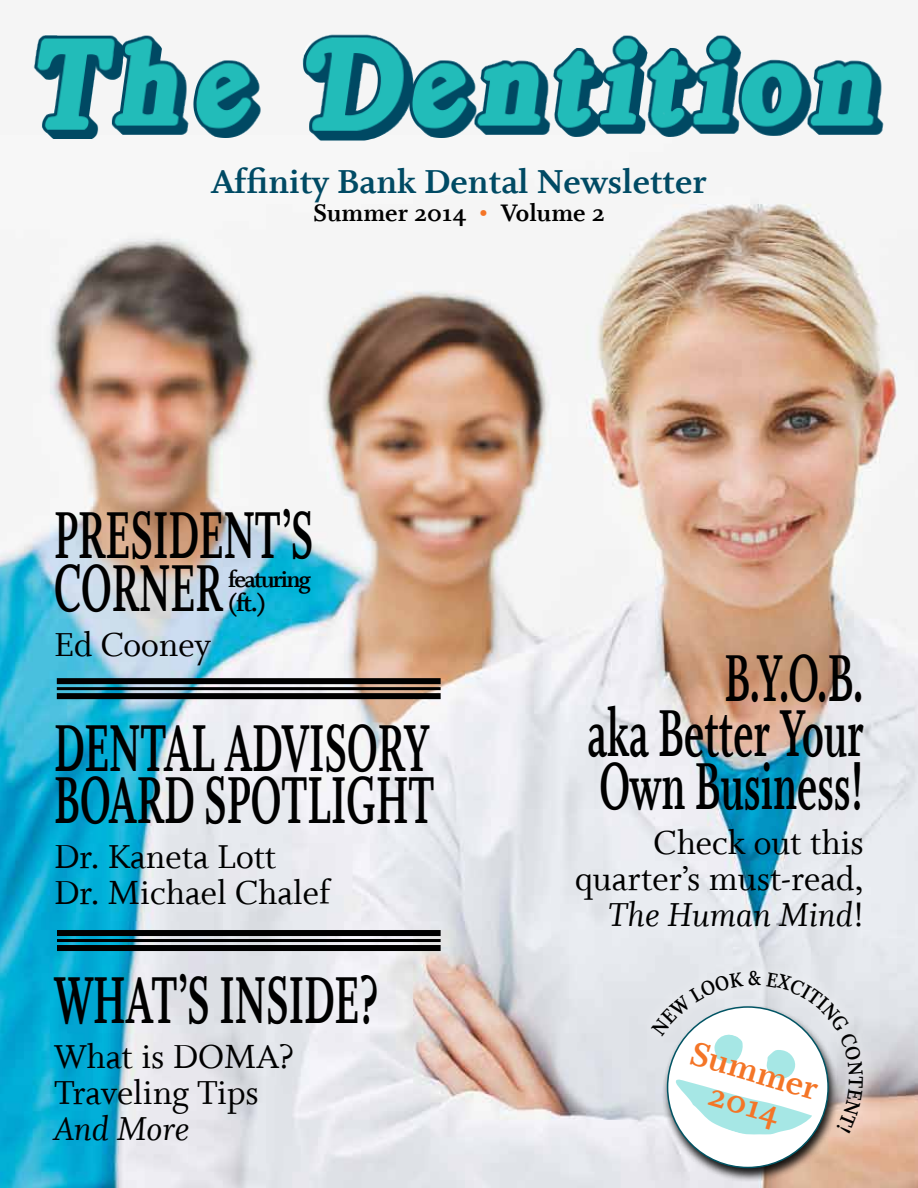
<style>
.page{position:relative;width:918px;height:1188px;background:#f5f5f5}
.page>*{position:absolute;margin:0;border:0;box-sizing:border-box;transform-origin:0 0}
.t1{font:75px/55.5px "Whitman Bold LF";color:#000;text-align:right;scale:.58 1}
.t2{font:37.5px/36px "Whitman Roman LF";color:#000}
.t3{font:37.5px "Whitman Bold Os F";color:#004a64}
.t4{font:37.5px "Whitman Italic LF";color:#000}
.t5{font:37.5px/34.5px "Whitman Bold Os F";color:#f47527;text-align:center}
.t6{font:37.5px "Whitman Italic Os F";color:#000}
.t7{font:27px "Whitman Bold Os F";color:#000}
.t8{font:27px "Whitman Bold LF";color:#000}
.t9{font:25.5px "Whitman Bold LF";letter-spacing:-.07em;color:#000}
.t10{font:22.8px "Whitman Bold Os F";color:#000;scale:.87 1}
.s1{color:#f47527}
.s2{font-family:"Whitman Roman LF"}
</style>
<div class="page">
<img style="left:0;top:204px;width:918px;height:984px">
<img style="left:33px;top:34px;width:851px;height:107px">
<div style="left:662px;top:1004px;width:178px;height:178px;background:#000;opacity:.9"></div>
<div style="left:668px;top:1007px;width:160px;height:161px;background:#fff;border-radius:50%"></div>
<div style="left:638px;top:957px;width:240px;height:190px;background:#fff;opacity:.9"></div>
<div style="left:57px;top:678px;width:384px;height:6px;background:#000"></div>
<hr style="left:57px;top:687px;width:384px;height:3px;background:#000">
<div style="left:57px;top:693px;width:384px;height:6px;background:#000"></div>
<div style="left:57px;top:930px;width:384px;height:6px;background:#000"></div>
<hr style="left:57px;top:939px;width:384px;height:3px;background:#000">
<div style="left:57px;top:945px;width:384px;height:6px;background:#000"></div>
<svg style="left:651px;top:972px;width:212px;height:163px"></svg>
<p class="t3" style="left:211px;top:160px;width:497px">Affinity Bank Dental Newsletter</p>
<p class="t7" style="left:313px;top:198px;width:293px">Summer 2014 <span class="s1">•</span> Volume 2</p>
<h1 class="t1" style="left:54px;top:509px;width:449px">PRESIDENT’S</h1>
<h1 class="t1" style="left:54px;top:561px;width:293px">CORNER</h1>
<p class="t2" style="left:54px;top:627px;width:158px">Ed Cooney</p>
<p class="t9" style="left:228px;top:565px;width:84px">featuring</p>
<p class="t8" style="left:228px;top:588px;width:39px">(ft.)</p>
<h1 class="t1" style="left:54px;top:721px;width:649px">DENTAL ADVISORY</h1>
<h1 class="t1" style="left:54px;top:774px;width:658px">BOARD SPOTLIGHT</h1>
<p class="t2" style="left:54px;top:840px;width:277px">Dr. Kaneta Lott<br>Dr. Michael Chalef</p>
<h1 class="t1" style="left:54px;top:973px;width:561px">WHAT’S INSIDE?</h1>
<p class="t2" style="left:54px;top:1039px;width:241px">What is DOMA?<br>Traveling Tips</p>
<p class="t6" style="left:54px;top:1108px;width:137px">And More</p>
<h1 class="t1" style="left:588px;top:651px;width:478px">B.Y.O.B.<br>aka Better Your</h1>
<h1 class="t1" style="left:599px;top:759px;width:458px">Own Business!</h1>
<p class="t2" style="left:575px;top:825px;width:290px;text-align:right">Check out this quarter’s must-read,</p>
<p class="t4" style="left:608px;top:894px;width:258px">The Human Mind<span class="s2">!</span></p>
<p class="t10" style="left:748px;top:966px;width:16px">&amp;</p>
<p class="t5" style="left:696px;top:1035px;width:133px;rotate:17deg">Summer<br>2014</p>
</div>
